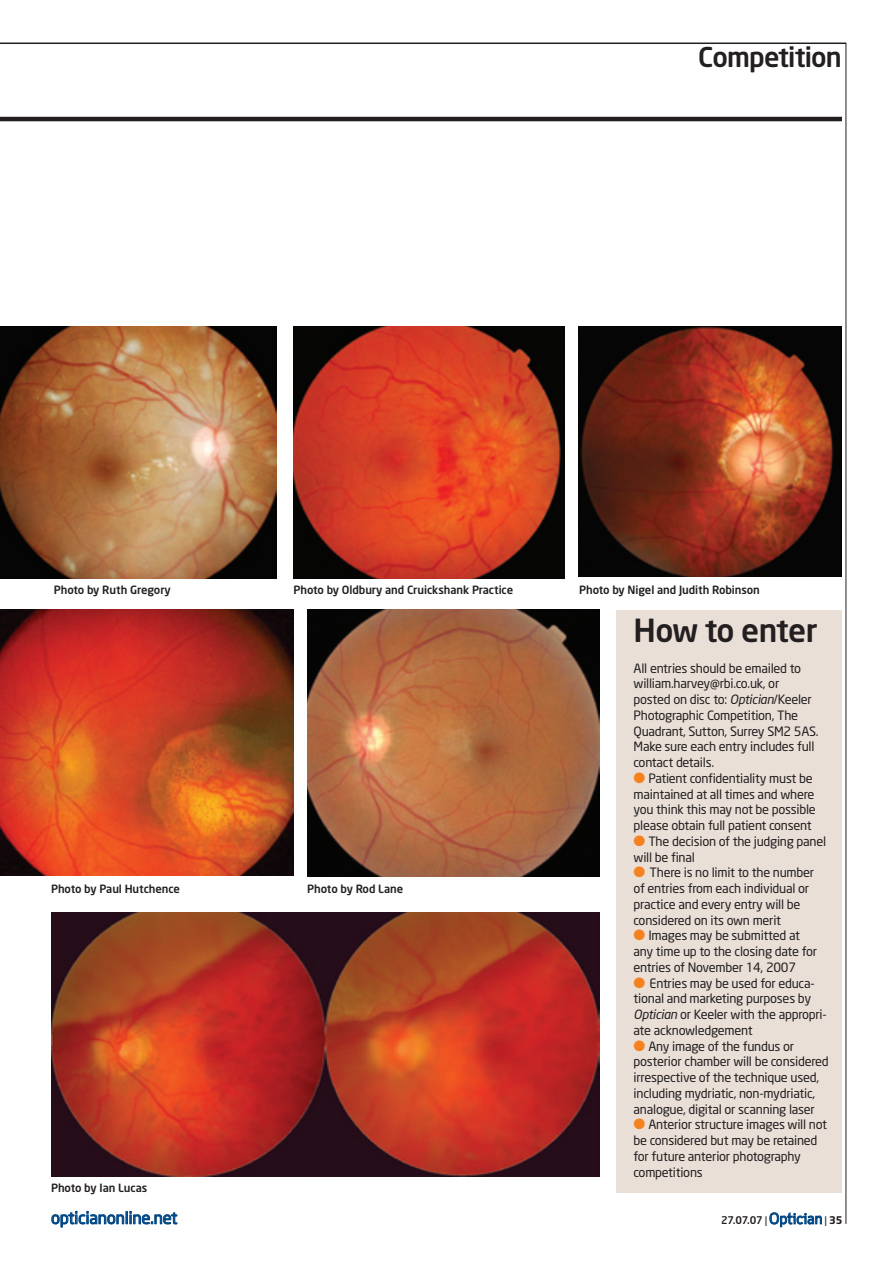
<style>
.page{position:relative;width:893px;height:1263px;background:#fff}
.page>*{position:absolute;margin:0;border:0;box-sizing:border-box;transform-origin:0 0}
._4__Table_head_no_ru{font:500 31.5px "Neo Sans Pro";letter-spacing:-.02em;color:#231f20}
.t1{font:500 27px "Neo Sans Pro";letter-spacing:-.03em;color:#231f20}
.t2{font:16.5px "Neo Sans Pro";letter-spacing:-.01em;color:#004684}
.Table_text{font:12.75px/15.8px "Neo Sans";letter-spacing:-.02em;color:#231f20}
._4__Caption{font:500 11.25px "Neo Sans Pro";letter-spacing:-.005em;color:#231f20}
.t3{font:500 10.5px "Neo Sans Pro";color:#231f20}
.s1{font-family:"Neo Sans Pro";font-style:italic}
.s2{color:#f58220}
.s3{font-weight:400}
.s4{font-family:"Felbridge";font-weight:400;font-size:15px;color:#004684}
.s5{font-weight:700}
</style>
<div class="page">
<hr style="left:846px;top:43px;width:1px;height:1181px;background:#231f20">
<svg style="left:769px;top:1212px;width:53px;height:15px"></svg>
<hr style="left:0;top:117px;width:842px;height:4px;background:#231f20">
<hr style="left:0;top:43px;width:846px;height:1px;background:#231f20">
<svg style="left:51px;top:1211px;width:127px;height:17px"></svg>
<div style="left:617px;top:610px;width:225px;height:582px;background:#e9dfd7"></div>
<img style="left:51px;top:913px;width:548px;height:263px">
<img style="left:578px;top:326px;width:264px;height:251px">
<img style="left:293px;top:326px;width:272px;height:252px">
<img style="left:0;top:609px;width:293px;height:267px">
<img style="left:307px;top:609px;width:293px;height:267px">
<img style="left:0;top:326px;width:276px;height:252px">
<p class="t1" style="left:698px;top:40px;width:145px">Competition</p>
<p class="_4__Caption" style="left:54px;top:582px;width:119px">Photo by Ruth Gregory</p>
<p class="_4__Caption" style="left:293px;top:582px;width:221px">Photo by Oldbury and Cruickshank Practice</p>
<p class="_4__Caption" style="left:579px;top:582px;width:182px">Photo by Nigel and Judith Robinson</p>
<p class="_4__Caption" style="left:51px;top:882px;width:131px">Photo by Paul Hutchence</p>
<p class="_4__Caption" style="left:307px;top:882px;width:97px">Photo by Rod Lane</p>
<p class="_4__Caption" style="left:51px;top:1181px;width:98px">Photo by Ian Lucas</p>
<p class="_4__Table_head_no_ru" style="left:634px;top:611px;width:185px">How to enter</p>
<p class="Table_text" style="left:634px;top:660px;width:186px">All entries should be emailed to william.harvey@rbi.co.uk, or posted on disc to: <span class="s1">Optician</span>/Keeler<br>Photographic Competition, The<br>Quadrant, Sutton, Surrey SM2 5AS.<br>Make sure each entry includes full contact details.</p>
<p class="Table_text" style="left:634px;top:770px;width:184px"><span class="s2">●</span> Patient confidentiality must be maintained at all times and where you think this may not be possible please obtain full patient consent</p>
<p class="Table_text" style="left:634px;top:833px;width:194px"><span class="s2">●</span> The decision of the judging panel will be final</p>
<p class="Table_text" style="left:634px;top:864px;width:182px"><span class="s2">●</span> There is no limit to the number of entries from each individual or practice and every entry will be considered on its own merit</p>
<p class="Table_text" style="left:634px;top:927px;width:185px"><span class="s2">●</span> Images may be submitted at any time up to the closing date for entries of November 14, 2007</p>
<p class="Table_text" style="left:634px;top:975px;width:195px"><span class="s2">●</span> Entries may be used for educa&shy;tional and marketing purposes by<br><span class="s1">Optician</span> or Keeler with the appropri&shy;ate acknowledgement</p>
<p class="Table_text" style="left:634px;top:1038px;width:197px"><span class="s2">●</span> Any image of the fundus or posterior chamber will be considered irrespective of the technique used, including mydriatic, non-mydriatic, analogue, digital or scanning laser</p>
<p class="Table_text" style="left:634px;top:1116px;width:195px"><span class="s2">●</span> Anterior structure images will not be considered but may be retained for future anterior photography competitions</p>
<p class="t2" style="left:51px;top:1208px;width:128px">opticianonline.net</p>
<p class="t3" style="left:721px;top:1213px;width:123px">27.07.07 <span class="s3">|</span> <span class="s4">Optician</span> <span class="s3">|</span> <span class="s5">35</span></p>
</div>
